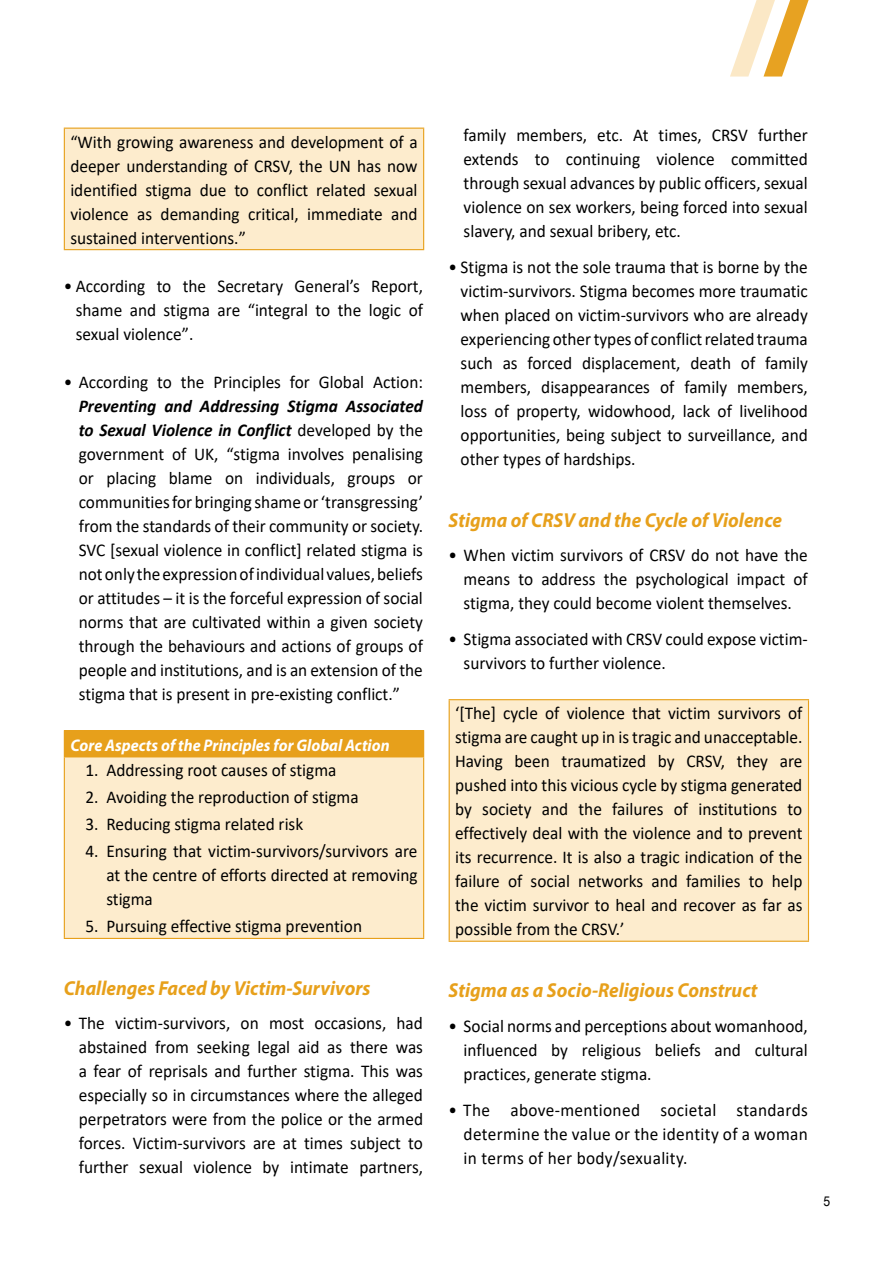
<style>
.page{position:relative;width:893px;height:1263px;background:#fff}
.page>*{position:absolute;margin:0;border:0;box-sizing:border-box;transform-origin:0 0}
.t1{font:italic 700 20.25px "Myriad Pro";color:#e7a01b;scale:.94 1}
.t2{font:18px/24px "Calibri";color:#000;text-align:justify;scale:.96 1}
.t3{font:italic 700 16.8px "Myriad Pro";color:#fff;scale:.94 1}
.t4{font:13.5px "Arial Narrow";color:#000;scale:1.1 1}
.s1{font-weight:700;font-style:italic}
</style>
<div class="page">
<svg style="left:730px;top:0;width:79px;height:77px"></svg>
<div style="left:64px;top:128px;width:360px;height:122px;background:#fdeccd"></div>
<hr style="left:64px;top:128px;width:360px;height:1px;background:#e7a01b">
<hr style="left:64px;top:129px;width:1px;height:120px;background:#e7a01b">
<hr style="left:423px;top:129px;width:1px;height:120px;background:#e7a01b">
<hr style="left:64px;top:249px;width:360px;height:1px;background:#e7a01b">
<div style="left:64px;top:731px;width:360px;height:26px;background:#e7a01b"></div>
<div style="left:64px;top:757px;width:360px;height:181px;background:#fdeccd"></div>
<hr style="left:64px;top:730px;width:360px;height:1px;background:#e7a01b">
<hr style="left:64px;top:757px;width:1px;height:181px;background:#e7a01b">
<hr style="left:423px;top:757px;width:1px;height:181px;background:#e7a01b">
<hr style="left:64px;top:938px;width:360px;height:1px;background:#e7a01b">
<div style="left:449px;top:700px;width:359px;height:241px;background:#fdeccd"></div>
<hr style="left:449px;top:699px;width:360px;height:1px;background:#e7a01b">
<hr style="left:449px;top:700px;width:1px;height:241px;background:#e7a01b">
<hr style="left:808px;top:700px;width:1px;height:241px;background:#e7a01b">
<hr style="left:449px;top:941px;width:360px;height:1px;background:#e7a01b">
<p class="t2" style="left:70px;top:129px;width:363px">“With growing awareness and development of a deeper understanding of CRSV, the UN has now identified stigma due to conflict related sexual violence as demanding critical, immediate and sustained interventions.”</p>
<p class="t2" style="left:76px;top:274px;width:363px;text-indent:-12px">• According to the Secretary General’s Report, shame and stigma are “integral to the logic of sexual violence”.</p>
<p class="t2" style="left:64px;top:370px;width:376px">• According to the Principles for Global Action:</p>
<p class="t2" style="left:79px;top:394px;width:360px"><span class="s1">Preventing and Addressing Stigma Associated to Sexual Violence in Conflict</span> developed by the government of UK, “stigma involves penalising or placing blame on individuals, groups or communities for bringing shame or ‘transgressing’ from the standards of their community or society.<br>SVC [sexual violence in conflict] related stigma is not only the expression of individual values, beliefs or attitudes – it is the forceful expression of social norms that are cultivated within a given society through the behaviours and actions of groups of people and institutions, and is an extension of the stigma that is present in pre-existing conflict.”</p>
<p class="t3" style="left:70px;top:734px;width:341px">Core Aspects of the Principles for Global Action</p>
<p class="t2" style="left:85px;top:758px;width:263px">1. Addressing root causes of stigma</p>
<p class="t2" style="left:85px;top:785px;width:286px">2. Avoiding the reproduction of stigma</p>
<p class="t2" style="left:85px;top:812px;width:228px">3. Reducing stigma related risk</p>
<p class="t2" style="left:106px;top:839px;width:326px;text-indent:-21px">4. Ensuring that victim-survivors/survivors are at the centre of efforts directed at removing stigma</p>
<p class="t2" style="left:85px;top:914px;width:290px">5. Pursuing effective stigma prevention</p>
<p class="t1" style="left:64px;top:974px;width:328px">Challenges Faced by Victim-Survivors</p>
<p class="t2" style="left:79px;top:1010px;width:360px;text-indent:-15px">• The victim-survivors, on most occasions, had abstained from seeking legal aid as there was a fear of reprisals and further stigma. This was especially so in circumstances where the alleged perpetrators were from the police or the armed forces. Victim-survivors are at times subject to further sexual violence by intimate partners,</p>
<p class="t2" style="left:464px;top:123px;width:360px">family members, etc. At times, CRSV further extends to continuing violence committed through sexual advances by public officers, sexual violence on sex workers, being forced into sexual slavery, and sexual bribery, etc.</p>
<p class="t2" style="left:461px;top:255px;width:363px;text-indent:-12px">• Stigma is not the sole trauma that is borne by the victim-survivors. Stigma becomes more traumatic when placed on victim-survivors who are already experiencing other types of conflict related trauma such as forced displacement, death of family members, disappearances of family members, loss of property, widowhood, lack of livelihood opportunities, being subject to surveillance, and other types of hardships.</p>
<p class="t1" style="left:449px;top:507px;width:356px">Stigma of CRSV and the Cycle of Violence</p>
<p class="t2" style="left:464px;top:543px;width:360px;text-indent:-15px">• When victim survivors of CRSV do not have the means to address the psychological impact of stigma, they could become violent themselves.</p>
<p class="t2" style="left:464px;top:627px;width:360px;text-indent:-15px">• Stigma associated with CRSV could expose victim&shy;survivors to further violence.</p>
<p class="t2" style="left:455px;top:701px;width:363px">‘[The] cycle of violence that victim survivors of stigma are caught up in is tragic and unacceptable.<br>Having been traumatized by CRSV, they are pushed into this vicious cycle by stigma generated by society and the failures of institutions to effectively deal with the violence and to prevent its recurrence. It is also a tragic indication of the failure of social networks and families to help the victim survivor to heal and recover as far as possible from the CRSV.’</p>
<p class="t1" style="left:449px;top:977px;width:330px">Stigma as a Socio-Religious Construct</p>
<p class="t2" style="left:464px;top:1013px;width:360px;text-indent:-15px">• Social norms and perceptions about womanhood, influenced by religious beliefs and cultural practices, generate stigma.</p>
<p class="t2" style="left:464px;top:1097px;width:360px;text-indent:-15px">• The above-mentioned societal standards determine the value or the identity of a woman in terms of her body/sexuality.</p>
<p class="t4" style="left:824px;top:1191px;width:8px">5</p>
</div>
